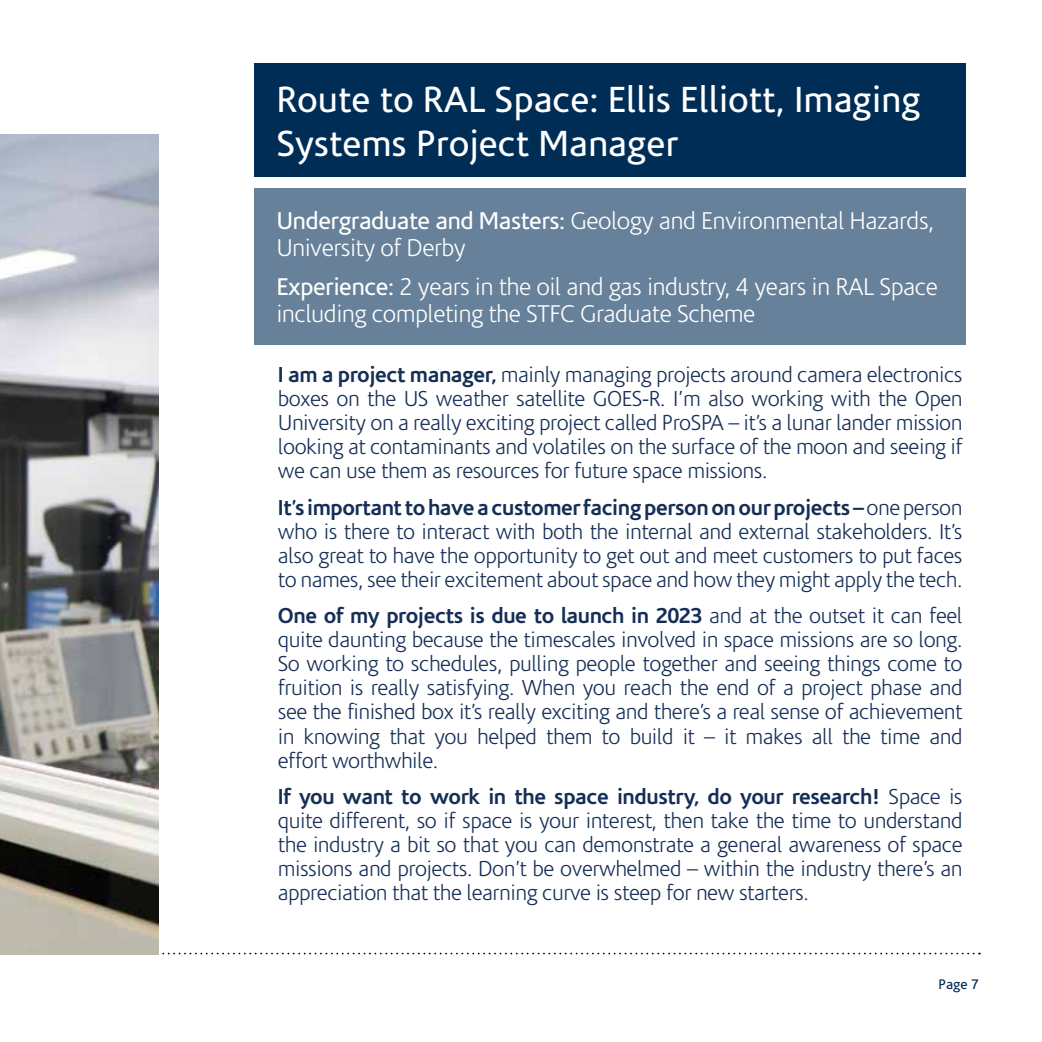
<style>
.page{position:relative;width:1042px;height:1042px;background:#fff}
.page>*{position:absolute;margin:0;border:0;box-sizing:border-box;transform-origin:0 0}
.t1{font:36.75px/44.1px "Corisande";color:#fff}
.t2{font:300 24.5px/26.9px "Corisande";letter-spacing:-.02em;color:#fff}
.t3{font:300 21.88px/24.2px "Corisande";letter-spacing:-.02em;color:#152e55;text-align:justify}
.t4{font:14px "Corisande";color:#002d56}
.s1{font-weight:400}
.s2{font-weight:700}
</style>
<div class="page">
<svg style="left:162px;top:952px;width:811px;height:2px"></svg>
<div style="left:254px;top:63px;width:711px;height:114px;background:#002d56"></div>
<div style="left:254px;top:188px;width:711px;height:157px;background:#668199"></div>
<img style="left:0;top:134px;width:159px;height:820px">
<h1 class="t1" style="left:276px;top:78px;width:645px">Route to RAL Space: Ellis Elliott, Imaging<br>Systems Project Manager</h1>
<p class="t2" style="left:276px;top:208px;width:659px"><span class="s1">Undergraduate and Masters:</span> Geology and Environmental Hazards,<br>University of Derby</p>
<p class="t2" style="left:276px;top:274px;width:663px"><span class="s1">Experience:</span> 2 years in the oil and gas industry, 4 years in RAL Space including completing the STFC Graduate Scheme</p>
<p class="t3" style="left:278px;top:363px;width:686px"><span class="s2">I am a project manager,</span> mainly managing projects around camera electronics boxes on the US weather satellite GOES-R. I’m also working with the Open University on a really exciting project called ProSPA – it’s a lunar lander mission looking at contaminants and volatiles on the surface of the moon and seeing if we can use them as resources for future space missions.</p>
<p class="t3" style="left:278px;top:496px;width:686px"><span class="s2">It’s important to have a customer facing person on our projects –</span> one person who is there to interact with both the internal and external stakeholders. It’s also great to have the opportunity to get out and meet customers to put faces to names, see their excitement about space and how they might apply the tech.</p>
<p class="t3" style="left:278px;top:604px;width:686px"><span class="s2">One of my projects is due to launch in 2023</span> and at the outset it can feel quite daunting because the timescales involved in space missions are so long.<br>So working to schedules, pulling people together and seeing things come to fruition is really satisfying. When you reach the end of a project phase and see the finished box it’s really exciting and there’s a real sense of achievement in knowing that you helped them to build it – it makes all the time and effort worthwhile.</p>
<p class="t3" style="left:278px;top:785px;width:686px"><span class="s2">If you want to work in the space industry, do your research!</span> Space is quite different, so if space is your interest, then take the time to understand the industry a bit so that you can demonstrate a general awareness of space missions and projects. Don’t be overwhelmed – within the industry there’s an appreciation that the learning curve is steep for new starters.</p>
<p class="t4" style="left:938px;top:977px;width:42px">Page 7</p>
</div>
